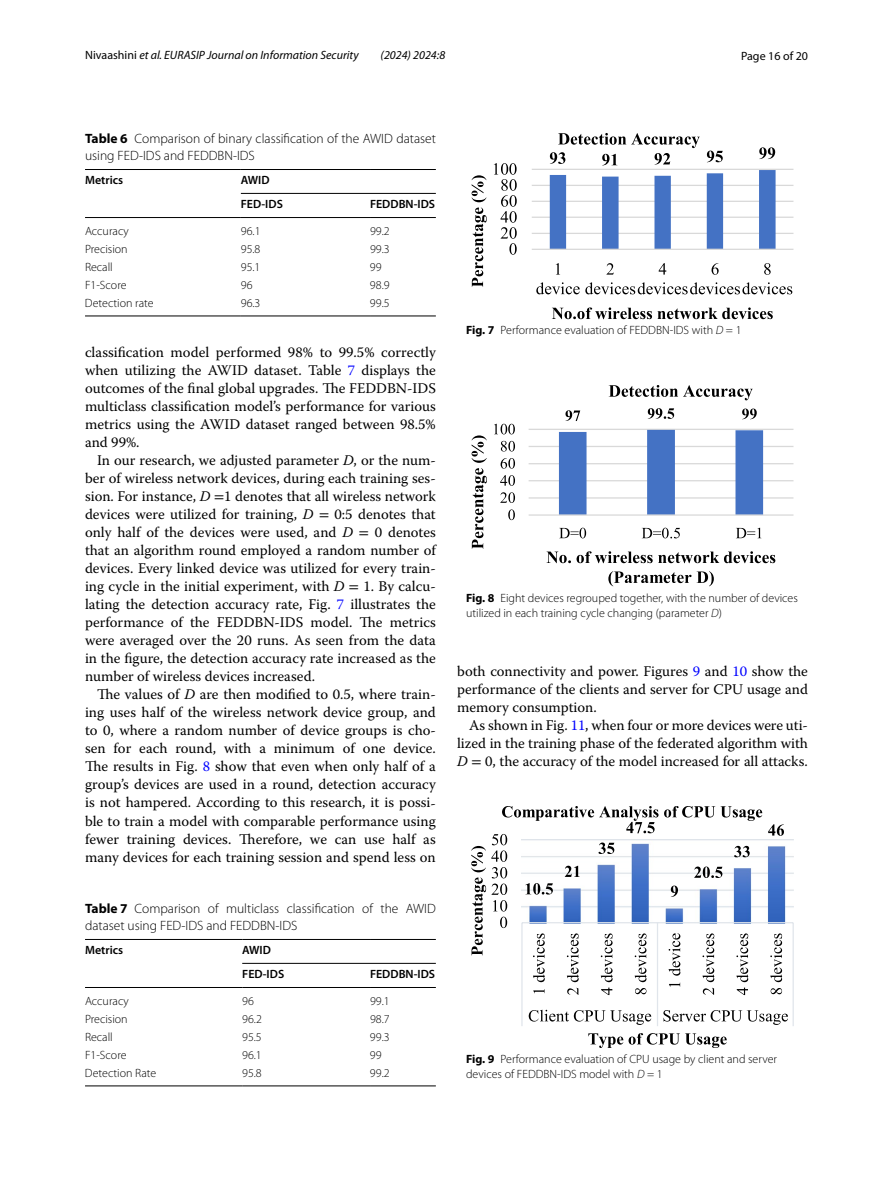
<style>
.page{position:relative;width:893px;height:1187px;background:#fff}
.page>*{position:absolute;margin:0;border:0;box-sizing:border-box;transform-origin:0 0}
.t1{font:14.7px/18px "Warnock Pro";color:#000;text-align:justify}
.t2{font:300 13.5px/16.5px "Myriad Pro";color:#000}
.t3{font:300 12px/15px "Myriad Pro";color:#000}
.t4{font:italic 12px "Myriad Pro";color:#000}
.t5{font:600 12px/23.9px "Myriad Pro";color:#000}
.t6{font:12px "Myriad Pro";color:#000}
.s1{font-style:normal}
.s2{font-weight:700}
.s3{color:#00f}
.s4{font-family:"Warnock Pro It 2"}
.s5{font-family:"STIX"}
.s6{font-style:italic}
</style>
<div class="page">
<hr style="left:85px;top:169px;width:156px;height:1px;background:#000">
<hr style="left:85px;top:217px;width:156px;height:1px;background:#000">
<hr style="left:241px;top:169px;width:129px;height:1px;background:#000">
<hr style="left:370px;top:169px;width:66px;height:1px;background:#000">
<hr style="left:241px;top:217px;width:129px;height:1px;background:#000">
<hr style="left:370px;top:217px;width:66px;height:1px;background:#000">
<hr style="left:85px;top:316px;width:156px;height:1px;background:#000">
<hr style="left:241px;top:316px;width:129px;height:1px;background:#000">
<hr style="left:370px;top:316px;width:66px;height:1px;background:#000">
<hr style="left:241px;top:193px;width:195px;height:1px;background:#000">
<hr style="left:85px;top:939px;width:157px;height:1px;background:#000">
<hr style="left:85px;top:987px;width:157px;height:1px;background:#000">
<hr style="left:242px;top:939px;width:128px;height:1px;background:#000">
<hr style="left:370px;top:939px;width:66px;height:1px;background:#000">
<hr style="left:242px;top:987px;width:128px;height:1px;background:#000">
<hr style="left:370px;top:987px;width:66px;height:1px;background:#000">
<hr style="left:85px;top:1085px;width:157px;height:1px;background:#000">
<hr style="left:242px;top:1085px;width:128px;height:1px;background:#000">
<hr style="left:370px;top:1085px;width:66px;height:1px;background:#000">
<hr style="left:242px;top:963px;width:194px;height:1px;background:#000">
<hr style="left:532px;top:233px;width:261px;height:1px;background:#d9d9d9">
<hr style="left:532px;top:216px;width:261px;height:2px;background:#d9d9d9">
<hr style="left:532px;top:201px;width:261px;height:1px;background:#d9d9d9">
<hr style="left:532px;top:185px;width:261px;height:1px;background:#d9d9d9">
<hr style="left:532px;top:169px;width:261px;height:1px;background:#d9d9d9">
<hr style="left:532px;top:249px;width:261px;height:1px;background:#d9d9d9">
<svg style="left:494px;top:163px;width:23px;height:92px"></svg>
<svg style="left:556px;top:263px;width:3px;height:11px"></svg>
<svg style="left:606px;top:263px;width:8px;height:11px"></svg>
<svg style="left:659px;top:263px;width:7px;height:11px"></svg>
<svg style="left:711px;top:263px;width:8px;height:12px"></svg>
<svg style="left:764px;top:263px;width:7px;height:12px"></svg>
<svg style="left:536px;top:282px;width:256px;height:12px"></svg>
<svg style="left:472px;top:175px;width:15px;height:112px"></svg>
<svg style="left:552px;top:307px;width:221px;height:12px"></svg>
<svg style="left:550px;top:133px;width:226px;height:116px"></svg>
<hr style="left:529px;top:497px;width:264px;height:1px;background:#d9d9d9">
<hr style="left:529px;top:480px;width:264px;height:1px;background:#d9d9d9">
<hr style="left:529px;top:463px;width:264px;height:1px;background:#d9d9d9">
<hr style="left:529px;top:446px;width:264px;height:1px;background:#d9d9d9">
<hr style="left:529px;top:428px;width:264px;height:2px;background:#d9d9d9">
<svg style="left:559px;top:430px;width:204px;height:84px"></svg>
<hr style="left:529px;top:514px;width:264px;height:1px;background:#d9d9d9">
<svg style="left:565px;top:410px;width:15px;height:11px"></svg>
<svg style="left:648px;top:408px;width:26px;height:11px"></svg>
<svg style="left:742px;top:408px;width:15px;height:11px"></svg>
<svg style="left:508px;top:509px;width:7px;height:11px"></svg>
<svg style="left:500px;top:492px;width:15px;height:11px"></svg>
<svg style="left:500px;top:475px;width:15px;height:11px"></svg>
<svg style="left:501px;top:458px;width:14px;height:10px"></svg>
<svg style="left:501px;top:441px;width:14px;height:10px"></svg>
<svg style="left:494px;top:423px;width:21px;height:11px"></svg>
<svg style="left:559px;top:527px;width:27px;height:11px"></svg>
<svg style="left:642px;top:527px;width:38px;height:11px"></svg>
<svg style="left:736px;top:527px;width:25px;height:11px"></svg>
<svg style="left:472px;top:435px;width:15px;height:114px"></svg>
<svg style="left:546px;top:551px;width:229px;height:12px"></svg>
<svg style="left:608px;top:571px;width:106px;height:15px"></svg>
<svg style="left:609px;top:385px;width:144px;height:15px"></svg>
<img style="left:762px;top:839px;width:31px;height:83px">
<hr style="left:522px;top:922px;width:271px;height:1px;background:#e0e5eb">
<hr style="left:521px;top:922px;width:2px;height:74px;background:#e0e5eb">
<hr style="left:657px;top:922px;width:1px;height:74px;background:#e0e5eb">
<hr style="left:792px;top:922px;width:2px;height:74px;background:#e0e5eb">
<hr style="left:521px;top:996px;width:2px;height:30px;background:#e0e5eb">
<hr style="left:657px;top:996px;width:1px;height:30px;background:#e0e5eb">
<hr style="left:792px;top:996px;width:2px;height:30px;background:#e0e5eb">
<svg style="left:768px;top:824px;width:16px;height:11px"></svg>
<svg style="left:770px;top:933px;width:12px;height:61px"></svg>
<svg style="left:529px;top:1009px;width:122px;height:15px"></svg>
<svg style="left:663px;top:1010px;width:125px;height:14px"></svg>
<svg style="left:588px;top:1033px;width:139px;height:14px"></svg>
<svg style="left:471px;top:806px;width:291px;height:188px"></svg>
<p class="t4" style="left:85px;top:48px;width:275px"><span class="s1">Nivaashini</span> et al. EURASIP Journal on Information Security</p>
<p class="t4" style="left:381px;top:48px;width:66px">(2024) 2024:8</p>
<p class="t6" style="left:741px;top:48px;width:68px">Page 16 of 20</p>
<p class="t2" style="left:85px;top:130px;width:352px"><span class="s2">Table 6</span> Comparison of binary classification of the AWID dataset using FED-IDS and FEDDBN-IDS</p>
<p class="t5" style="left:85px;top:168px;width:40px">Metrics</p>
<p class="t5" style="left:241px;top:168px;width:44px">AWID<br>FED-IDS</p>
<p class="t5" style="left:370px;top:191px;width:67px">FEDDBN-IDS</p>
<p class="t3" style="left:85px;top:223px;width:45px">Accuracy</p>
<p class="t3" style="left:241px;top:223px;width:21px">96.1</p>
<p class="t3" style="left:370px;top:223px;width:21px">99.2</p>
<p class="t3" style="left:85px;top:241px;width:44px">Precision</p>
<p class="t3" style="left:241px;top:241px;width:21px">95.8</p>
<p class="t3" style="left:370px;top:241px;width:21px">99.3</p>
<p class="t3" style="left:85px;top:260px;width:29px">Recall</p>
<p class="t3" style="left:241px;top:260px;width:21px">95.1</p>
<p class="t3" style="left:370px;top:260px;width:13px">99</p>
<p class="t3" style="left:85px;top:278px;width:43px">F1-Score</p>
<p class="t3" style="left:241px;top:278px;width:13px">96</p>
<p class="t3" style="left:370px;top:278px;width:21px">98.9</p>
<p class="t3" style="left:85px;top:296px;width:70px">Detection rate</p>
<p class="t3" style="left:241px;top:296px;width:21px">96.3</p>
<p class="t3" style="left:370px;top:296px;width:21px">99.5</p>
<p class="t1" style="left:85px;top:343px;width:352px">classification model performed 98% to 99.5% correctly when utilizing the AWID dataset. Table <span class="s3">7</span> displays the outcomes of the final global upgrades. The FEDDBN-IDS multiclass classification model’s performance for various metrics using the AWID dataset ranged between 98.5% and 99%.</p>
<p class="t1" style="left:85px;top:451px;width:352px;text-indent:12px">In our research, we adjusted parameter <span class="s4">D</span>, or the num&shy;ber of wireless network devices, during each training ses&shy;sion. For instance, <span class="s4">D</span> <span class="s5">=</span>1 denotes that all wireless network devices were utilized for training, <span class="s4">D</span> <span class="s5">=</span> 0:5 denotes that only half of the devices were used, and <span class="s4">D</span> <span class="s5">=</span> 0 denotes that an algorithm round employed a random number of devices. Every linked device was utilized for every train&shy;ing cycle in the initial experiment, with <span class="s4">D</span> <span class="s5">=</span> 1. By calcu&shy;lating the detection accuracy rate, Fig. <span class="s3">7</span> illustrates the performance of the FEDDBN-IDS model. The metrics were averaged over the 20 runs. As seen from the data in the figure, the detection accuracy rate increased as the number of wireless devices increased.</p>
<p class="t1" style="left:85px;top:685px;width:352px;text-indent:12px">The values of <span class="s4">D</span> are then modified to 0.5, where train&shy;ing uses half of the wireless network device group, and to 0, where a random number of device groups is cho&shy;sen for each round, with a minimum of one device.<br>The results in Fig. <span class="s3">8</span> show that even when only half of a group’s devices are used in a round, detection accuracy is not hampered. According to this research, it is possi&shy;ble to train a model with comparable performance using fewer training devices. Therefore, we can use half as many devices for each training session and spend less on</p>
<p class="t2" style="left:85px;top:900px;width:352px"><span class="s2">Table 7</span> Comparison of multiclass classification of the AWID dataset using FED-IDS and FEDDBN-IDS</p>
<p class="t5" style="left:85px;top:937px;width:40px">Metrics</p>
<p class="t5" style="left:242px;top:937px;width:44px">AWID<br>FED-IDS</p>
<p class="t5" style="left:370px;top:961px;width:67px">FEDDBN-IDS</p>
<p class="t3" style="left:85px;top:993px;width:45px">Accuracy</p>
<p class="t3" style="left:242px;top:993px;width:13px">96</p>
<p class="t3" style="left:370px;top:993px;width:21px">99.1</p>
<p class="t3" style="left:85px;top:1011px;width:44px">Precision</p>
<p class="t3" style="left:242px;top:1011px;width:21px">96.2</p>
<p class="t3" style="left:370px;top:1011px;width:21px">98.7</p>
<p class="t3" style="left:85px;top:1029px;width:29px">Recall</p>
<p class="t3" style="left:242px;top:1029px;width:21px">95.5</p>
<p class="t3" style="left:370px;top:1029px;width:21px">99.3</p>
<p class="t3" style="left:85px;top:1047px;width:43px">F1-Score</p>
<p class="t3" style="left:242px;top:1047px;width:21px">96.1</p>
<p class="t3" style="left:370px;top:1047px;width:13px">99</p>
<p class="t3" style="left:85px;top:1065px;width:73px">Detection Rate</p>
<p class="t3" style="left:242px;top:1065px;width:21px">95.8</p>
<p class="t3" style="left:370px;top:1065px;width:21px">99.2</p>
<p class="t3" style="left:466px;top:323px;width:277px"><span class="s2">Fig. 7</span> Performance evaluation of FEDDBN-IDS with <span class="s6">D</span> = 1</p>
<p class="t3" style="left:466px;top:590px;width:333px"><span class="s2">Fig. 8</span> Eight devices regrouped together, with the number of devices utilized in each training cycle changing (parameter <span class="s6">D</span>)</p>
<p class="t1" style="left:457px;top:661px;width:352px">both connectivity and power. Figures <span class="s3">9</span> and <span class="s3">10</span> show the performance of the clients and server for CPU usage and memory consumption.</p>
<p class="t1" style="left:457px;top:715px;width:352px;text-indent:12px">As shown in Fig. <span class="s3">11</span>, when four or more devices were uti&shy;lized in the training phase of the federated algorithm with <span class="s4">D</span> <span class="s5">=</span> 0, the accuracy of the model increased for all attacks.</p>
<p class="t3" style="left:466px;top:1051px;width:312px"><span class="s2">Fig. 9</span> Performance evaluation of CPU usage by client and server devices of FEDDBN-IDS model with <span class="s6">D</span> = 1</p>
</div>
